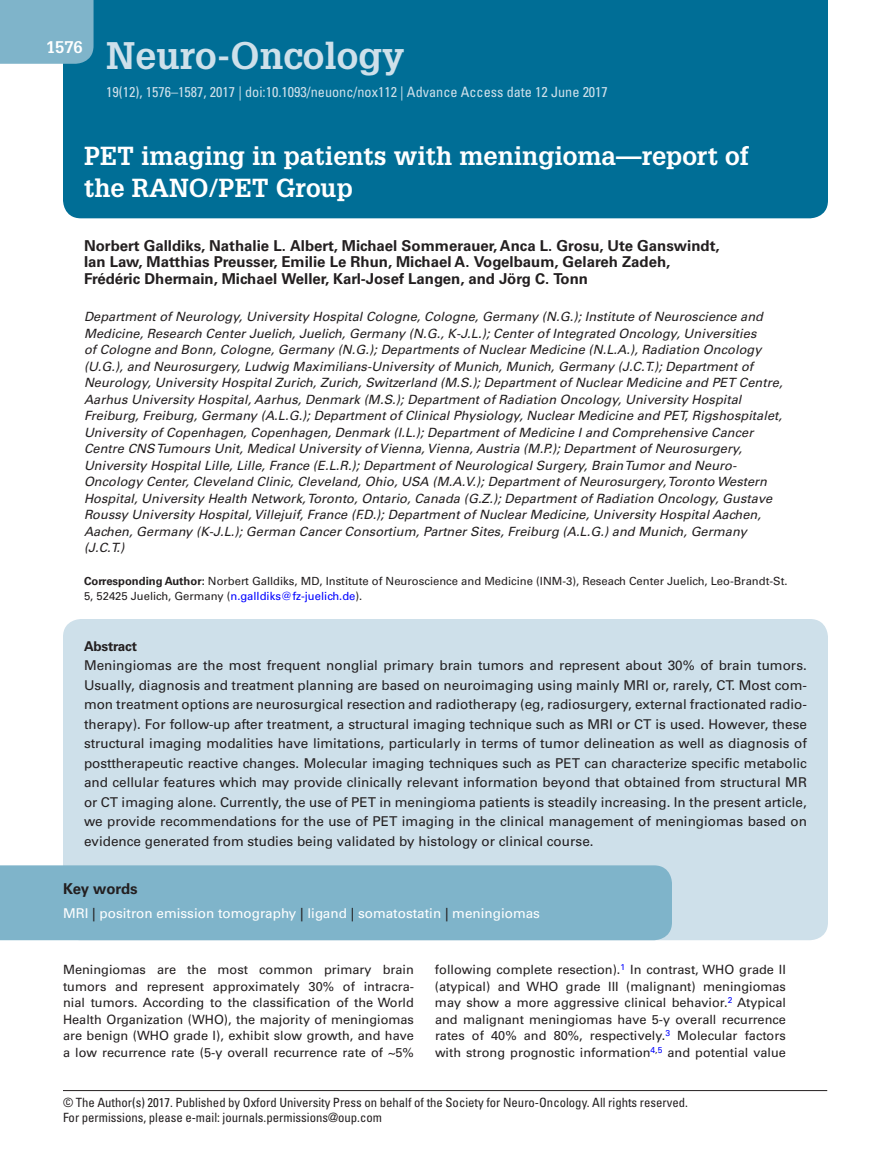
<style>
.page{position:relative;width:891px;height:1175px;background:#fff}
.page>*{position:absolute;margin:0;border:0;box-sizing:border-box;transform-origin:0 0}
.t1{font:700 37.5px "Glypha LT Std";color:#cee0ea}
.t2{font:700 25.5px/31.5px "Glypha LT Std";color:#fff}
.t3{font:700 16.5px "Glypha LT Std";color:#fff}
.t4{font:700 15px/16.5px "Univers LT Std";color:#231f20}
.t5{font:condensed 14.25px "Univers LT Std";color:#cee0ea}
.t6{font:13.5px/19.5px "Univers LT Std";color:#231f20;text-align:justify}
.t7{font:13.5px "Univers LT Std";color:#fff}
.t8{font:700 13.5px "Univers LT Std";letter-spacing:-.015em;color:#231f20}
.t9{font:italic 12.75px/16.5px "Univers LT Std";letter-spacing:.005em;color:#231f20}
.t10{font:12.75px/16.5px "Univers LT Std";color:#231f20;text-align:justify}
.t11{font:condensed 12.75px/15px "Univers LT Std";color:#231f20}
.t12{font:11.25px/15px "Univers LT Std";color:#231f20}
.s1{font-weight:700}
.s2{color:#00f}
.s3{color:#231f20}
</style>
<div class="page">
<hr style="left:63px;top:1090px;width:764px;height:1px;background:#231f20">
<div style="left:63px;top:0;width:765px;height:218px;background:#006e96"></div>
<div style="left:63px;top:619px;width:765px;height:321px;background:#cee0ea;border-radius:18px"></div>
<div style="left:0;top:865px;width:672px;height:75px;background:#7fb4ca"></div>
<div style="left:0;top:0;width:94px;height:64px;background:#7fb4ca"></div>
<p class="t3" style="left:46px;top:37px;width:38px">1576</p>
<h1 class="t1" style="left:106px;top:32px;width:299px">Neuro-Oncology</h1>
<p class="t5" style="left:106px;top:83px;width:503px">19(12), 1576–1587, 2017 | doi:10.1093/neuonc/nox112 | Advance Access date 12 June 2017</p>
<h2 class="t2" style="left:84px;top:140px;width:666px">PET imaging in patients with meningioma—report of the RANO/PET Group</h2>
<p class="t4" style="left:84px;top:237px;width:637px">Norbert Galldiks, Nathalie L. Albert, Michael Sommerauer, Anca L. Grosu, Ute Ganswindt,<br>Ian Law, Matthias Preusser, Emilie Le Rhun, Michael A. Vogelbaum, Gelareh Zadeh,<br>Frédéric Dhermain, Michael Weller, Karl-Josef Langen, and Jörg C. Tonn</p>
<p class="t9" style="left:84px;top:309px;width:700px">Department of Neurology, University Hospital Cologne, Cologne, Germany (N.G.); Institute of Neuroscience and Medicine, Research Center Juelich, Juelich, Germany (N.G., K-J.L.); Center of Integrated Oncology, Universities<br>of Cologne and Bonn, Cologne, Germany (N.G.); Departments of Nuclear Medicine (N.L.A.), Radiation Oncology (U.G.), and Neurosurgery, Ludwig Maximilians-University of Munich, Munich, Germany (J.C.T.); Department of Neurology, University Hospital Zurich, Zurich, Switzerland (M.S.); Department of Nuclear Medicine and PET Centre, Aarhus University Hospital, Aarhus, Denmark (M.S.); Department of Radiation Oncology, University Hospital Freiburg, Freiburg, Germany (A.L.G.); Department of Clinical Physiology, Nuclear Medicine and PET, Rigshospitalet, University of Copenhagen, Copenhagen, Denmark (I.L.); Department of Medicine I and Comprehensive Cancer Centre CNS Tumours Unit, Medical University of Vienna, Vienna, Austria (M.P.); Department of Neurosurgery, University Hospital Lille, Lille, France (E.L.R.); Department of Neurological Surgery, Brain Tumor and Neuro-Oncology Center, Cleveland Clinic, Cleveland, Ohio, USA (M.A.V.); Department of Neurosurgery, Toronto Western Hospital, University Health Network, Toronto, Ontario, Canada (G.Z.); Department of Radiation Oncology, Gustave Roussy University Hospital, Villejuif, France (F.D.); Department of Nuclear Medicine, University Hospital Aachen, Aachen, Germany (K-J.L.); German Cancer Consortium, Partner Sites, Freiburg (A.L.G.) and Munich, Germany (J.C.T.)</p>
<p class="t12" style="left:84px;top:573px;width:705px"><span class="s1">Corresponding Author:</span> Norbert Galldiks, MD, Institute of Neuroscience and Medicine (INM-3), Reseach Center Juelich, Leo-Brandt-St.<br>5, 52425 Juelich, Germany (<span class="s2">n.galldiks@fz-juelich.de</span>).</p>
<p class="t8" style="left:84px;top:638px;width:55px">Abstract</p>
<p class="t6" style="left:84px;top:656px;width:725px">Meningiomas are the most frequent nonglial primary brain tumors and represent about 30% of brain tumors.<br>Usually, diagnosis and treatment planning are based on neuroimaging using mainly MRI or, rarely, CT. Most com&shy;mon treatment options are neurosurgical resection and radiotherapy (eg, radiosurgery, external fractionated radio&shy;therapy). For follow-up after treatment, a structural imaging technique such as MRI or CT is used. However, these structural imaging modalities have limitations, particularly in terms of tumor delineation as well as diagnosis of posttherapeutic reactive changes. Molecular imaging techniques such as PET can characterize specific metabolic and cellular features which may provide clinically relevant information beyond that obtained from structural MR or CT imaging alone. Currently, the use of PET in meningioma patients is steadily increasing. In the present article, we provide recommendations for the use of PET imaging in the clinical management of meningiomas based on evidence generated from studies being validated by histology or clinical course.</p>
<p class="t4" style="left:63px;top:880px;width:76px">Key words</p>
<p class="t7" style="left:63px;top:905px;width:479px">MRI <span class="s3">|</span> positron emission tomography <span class="s3">|</span> ligand <span class="s3">|</span> somatostatin <span class="s3">|</span> meningiomas</p>
<p class="t10" style="left:63px;top:961px;width:353px">Meningiomas are the most common primary brain tumors and represent approximately 30% of intracra&shy;nial tumors. According to the classification of the World Health Organization (WHO), the majority of meningiomas are benign (WHO grade I), exhibit slow growth, and have a low recurrence rate (5-y overall recurrence rate of ~5%</p>
<p class="t10" style="left:435px;top:961px;width:353px">following complete resection).<sup>1</sup> In contrast, WHO grade II (atypical) and WHO grade III (malignant) meningiomas may show a more aggressive clinical behavior.<sup>2</sup> Atypical and malignant meningiomas have 5-y overall recurrence rates of 40% and 80%, respectively.<sup>3</sup> Molecular factors with strong prognostic information<sup>4</sup><sup>,</sup><sup>5</sup> and potential value</p>
<p class="t11" style="left:63px;top:1095px;width:626px">© The Author(s) 2017. Published by Oxford University Press on behalf of the Society for Neuro-Oncology. All rights reserved.<br>For permissions, please e-mail: journals.permissions@oup.com</p>
</div>
